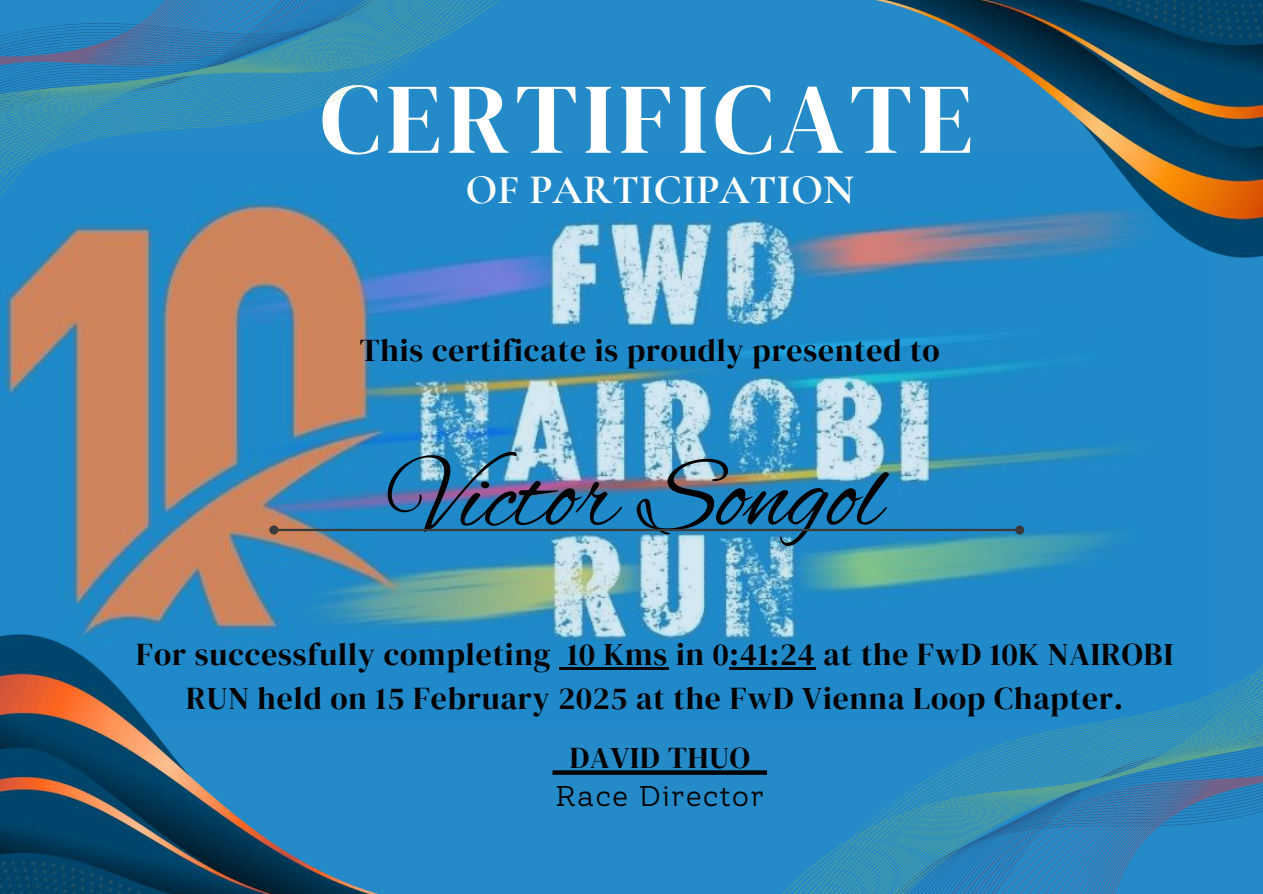
<style>
.page{position:relative;width:1263px;height:894px;background:#fff}
.page>*{position:absolute;margin:0;border:0;box-sizing:border-box;transform-origin:0 0}
.t1{font:105px "Alex Brush";color:#000}
.t2{font:99.75px "DM Serif Display";letter-spacing:.055em;color:#fff}
.t3{font:700 42px "Cormorant Garamond";color:#fff}
.t4{font:31.5px/43.8px "DM Serif Display";letter-spacing:.03em;color:#000;text-align:center}
.t5{font:30px "DM Serif Display";letter-spacing:.03em;color:#000}
.t6{font:28.5px "Amazing Slab";letter-spacing:.06em;color:#000}
</style>
<div class="page">
<div style="left:0;top:0;width:1263px;height:893px;background:#248ac8"></div>
<img style="left:60px;top:209px;width:1034px;height:461px">
<img style="left:0;top:597px;width:479px;height:296px">
<img style="left:799px;top:0;width:464px;height:293px">
<hr style="left:278px;top:528px;width:738px;height:3px;background:#3b3a3a">
<div style="left:271px;top:526px;width:6px;height:7px;background:#3b3a3a;border-radius:50%"></div>
<div style="left:269px;top:525px;width:9px;height:9px;border:2px solid #3b3a3a;border-radius:50%"></div>
<svg style="left:559px;top:667px;width:8px;height:2px"></svg>
<hr style="left:567px;top:667px;width:37px;height:2px;background:#000">
<hr style="left:604px;top:667px;width:64px;height:2px;background:#000">
<svg style="left:671px;top:448px;width:442px;height:445px"></svg>
<svg style="left:796px;top:485px;width:467px;height:408px"></svg>
<svg style="left:0;top:209px;width:631px;height:200px"></svg>
<svg style="left:0;top:0;width:515px;height:361px"></svg>
<svg style="left:552px;top:770px;width:215px;height:4px"></svg>
<h2 class="t2" style="left:320px;top:49px;width:654px">CERTIFICATE</h2>
<h3 class="t3" style="left:465px;top:164px;width:390px">OF PARTICIPATION</h3>
<p class="t4" style="left:360px;top:328px;width:581px">This certificate is proudly presented to</p>
<h1 class="t1" style="left:390px;top:437px;width:494px">Victor Songol</h1>
<p class="t4" style="left:136px;top:632px;width:1038px">For successfully completing 10 Kms in 0:41:24 at the FwD 10K NAIROBI<br>RUN held on 15 February 2025 at the FwD Vienna Loop Chapter.</p>
<p class="t5" style="left:570px;top:737px;width:182px">DAVID THUO</p>
<p class="t6" style="left:556px;top:777px;width:209px">Race Director</p>
</div>
